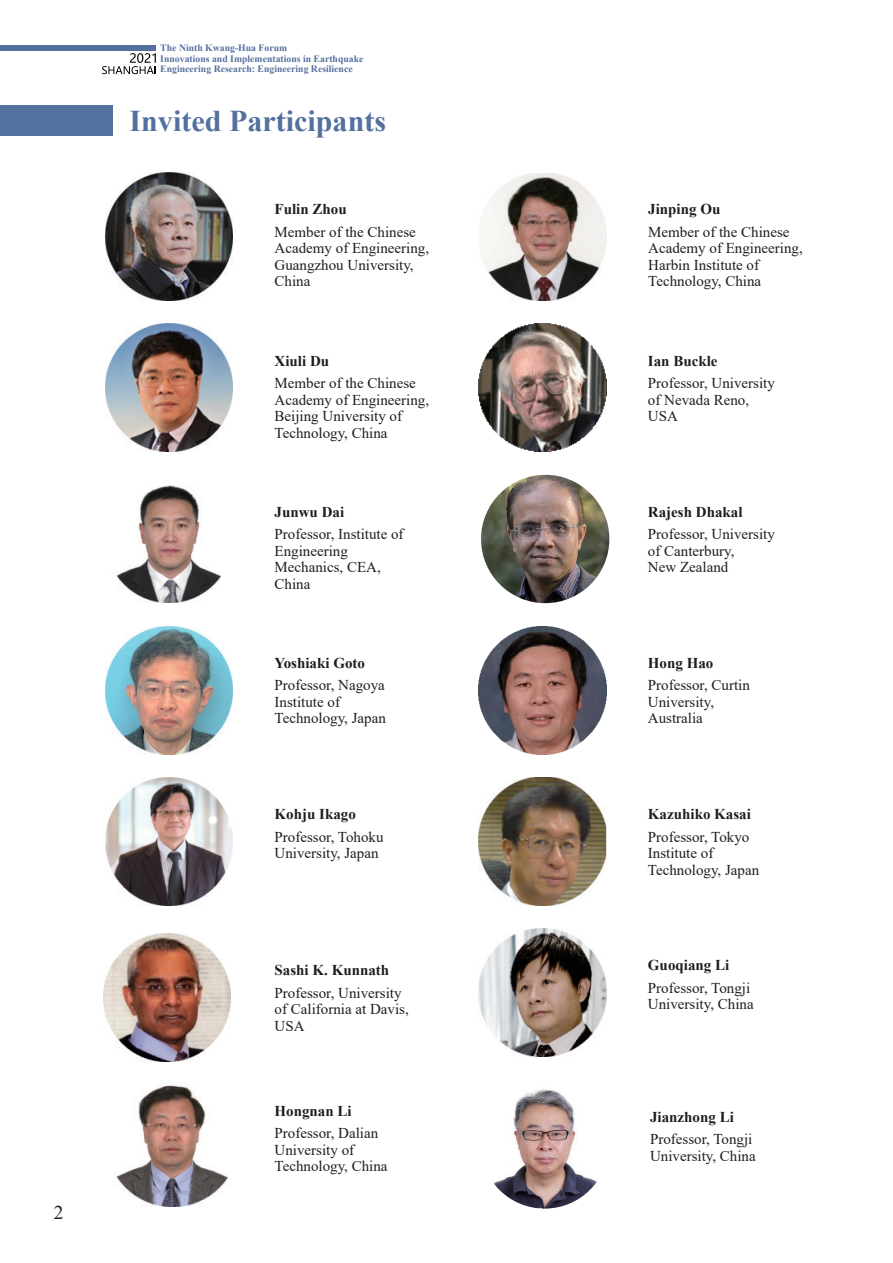
<style>
.page{position:relative;width:893px;height:1263px;background:#fff}
.page>*{position:absolute;margin:0;border:0;box-sizing:border-box;transform-origin:0 0}
.t1{font:700 30.15px "Times New Roman";color:#54709e}
.t2{font:19.5px "Times New Roman";color:#231f20}
.t3{font:15px/16.5px "Times New Roman";color:#1d1e1d}
.t4{font:700 15px "Times New Roman";color:#1d1e1d}
.t5{font:700 9.75px/10.5px "Times New Roman";color:#54709e}
</style>
<div class="page">
<div style="left:0;top:106px;width:113px;height:30px;background:#54709e"></div>
<svg style="left:102px;top:53px;width:54px;height:21px"></svg>
<div style="left:0;top:45px;width:156px;height:6px;background:#54709e"></div>
<img style="left:105px;top:173px;width:128px;height:127px">
<img style="left:479px;top:173px;width:127px;height:127px">
<img style="left:105px;top:324px;width:128px;height:128px">
<img style="left:479px;top:324px;width:127px;height:128px">
<img style="left:116px;top:485px;width:105px;height:117px">
<img style="left:105px;top:626px;width:128px;height:128px">
<img style="left:116px;top:1085px;width:112px;height:121px">
<img style="left:479px;top:929px;width:127px;height:127px">
<img style="left:103px;top:933px;width:128px;height:128px">
<img style="left:479px;top:777px;width:127px;height:128px">
<img style="left:105px;top:777px;width:128px;height:128px">
<img style="left:479px;top:626px;width:127px;height:128px">
<img style="left:481px;top:475px;width:128px;height:128px;border-radius:64px">
<img style="left:480px;top:1080px;width:129px;height:129px;border-radius:64px">
<h2 class="t2" style="left:54px;top:1198px;width:11px">2</h2>
<p class="t5" style="left:160px;top:43px;width:205px">The Ninth Kwang-Hua Forum<br>Innovations and Implementations in Earthquake<br>Engineering Research: Engineering Resilience</p>
<h1 class="t1" style="left:130px;top:99px;width:258px">Invited Participants</h1>
<p class="t4" style="left:275px;top:199px;width:74px">Fulin Zhou</p>
<p class="t3" style="left:275px;top:223px;width:156px">Member of the Chinese<br>Academy of Engineering,<br>Guangzhou University,<br>China</p>
<p class="t4" style="left:275px;top:350px;width:56px">Xiuli Du</p>
<p class="t3" style="left:275px;top:374px;width:156px">Member of the Chinese<br>Academy of Engineering,<br>Beijing University of<br>Technology, China</p>
<p class="t4" style="left:275px;top:501px;width:71px">Junwu Dai</p>
<p class="t3" style="left:275px;top:525px;width:130px">Professor, Institute of<br>Engineering<br>Mechanics, CEA,<br>China</p>
<p class="t4" style="left:275px;top:652px;width:92px">Yoshiaki Goto</p>
<p class="t3" style="left:275px;top:676px;width:113px">Professor, Nagoya<br>Institute of<br>Technology, Japan</p>
<p class="t4" style="left:275px;top:803px;width:83px">Kohju Ikago</p>
<p class="t3" style="left:275px;top:828px;width:110px">Professor, Tohoku<br>University, Japan</p>
<p class="t4" style="left:275px;top:959px;width:116px">Sashi K. Kunnath</p>
<p class="t3" style="left:275px;top:984px;width:136px">Professor, University of California at Davis,<br>USA</p>
<p class="t4" style="left:275px;top:1100px;width:79px">Hongnan Li</p>
<p class="t3" style="left:275px;top:1124px;width:114px">Professor, Dalian<br>University of<br>Technology, China</p>
<p class="t4" style="left:648px;top:199px;width:74px">Jinping Ou</p>
<p class="t3" style="left:648px;top:223px;width:156px">Member of the Chinese<br>Academy of Engineering,<br>Harbin Institute of<br>Technology, China</p>
<p class="t4" style="left:648px;top:350px;width:71px">Ian Buckle</p>
<p class="t3" style="left:648px;top:374px;width:128px">Professor, University of Nevada Reno,<br>USA</p>
<p class="t4" style="left:648px;top:501px;width:96px">Rajesh Dhakal</p>
<p class="t3" style="left:648px;top:525px;width:128px">Professor, University of Canterbury,<br>New Zealand</p>
<p class="t4" style="left:648px;top:652px;width:67px">Hong Hao</p>
<p class="t3" style="left:648px;top:677px;width:103px">Professor, Curtin<br>University,<br>Australia</p>
<p class="t4" style="left:648px;top:803px;width:104px">Kazuhiko Kasai</p>
<p class="t3" style="left:648px;top:828px;width:113px">Professor, Tokyo<br>Institute of<br>Technology, Japan</p>
<p class="t4" style="left:648px;top:954px;width:83px">Guoqiang Li</p>
<p class="t3" style="left:648px;top:979px;width:107px">Professor, Tongji<br>University, China</p>
<p class="t4" style="left:650px;top:1106px;width:85px">Jianzhong Li</p>
<p class="t3" style="left:650px;top:1130px;width:107px">Professor, Tongji<br>University, China</p>
</div>
